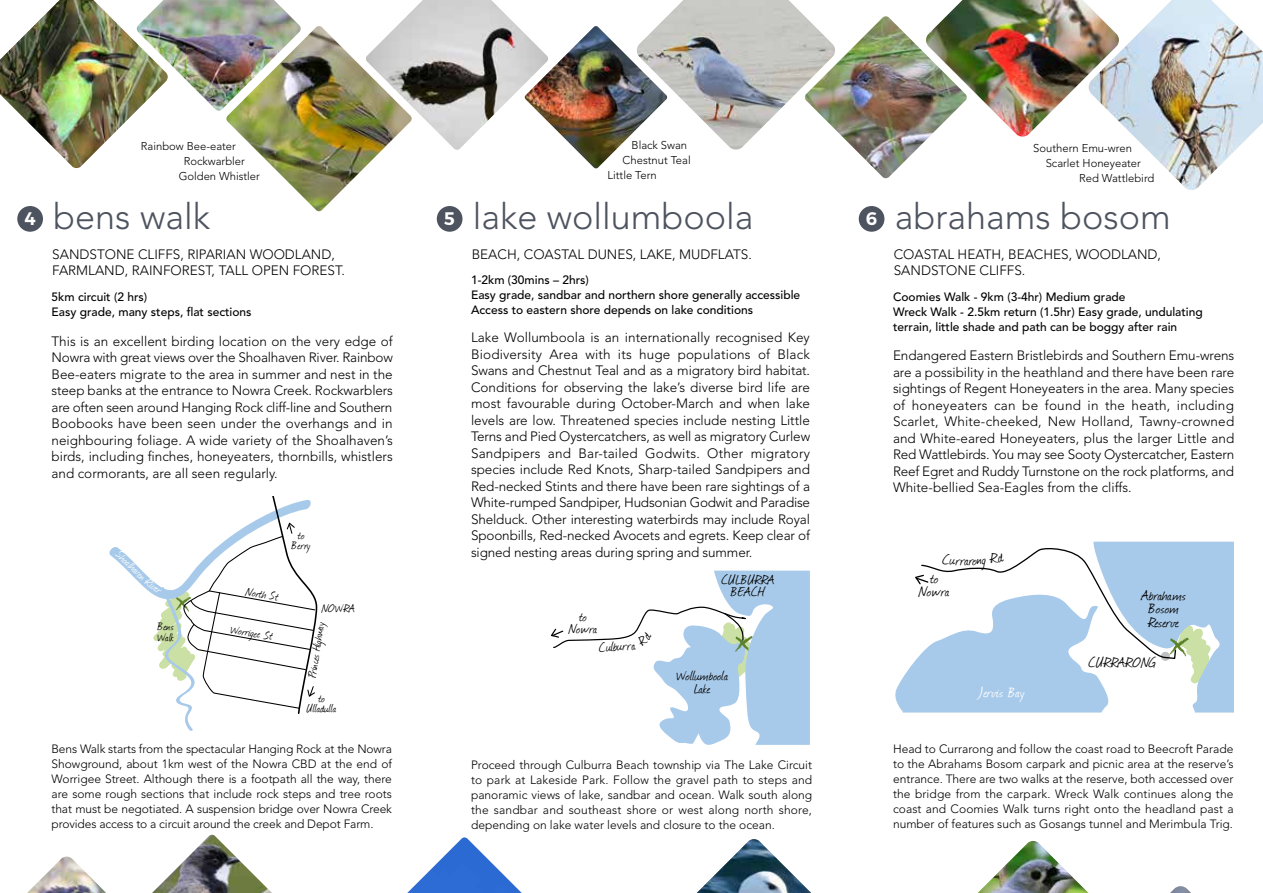
<style>
.page{position:relative;width:1263px;height:893px;background:#fff}
.page>*{position:absolute;margin:0;border:0;box-sizing:border-box;transform-origin:0 0}
.t1{font:300 36px "Avenir LT Std";color:#4d535f}
.t2{font:17.1px/13.2px "Journal";letter-spacing:.025em;color:#000;text-align:center}
.t3{font:17.1px "Journal";letter-spacing:.025em;color:#fff}
.t4{font:15.9px/12.3px "Journal";letter-spacing:.025em;color:#000;text-align:center}
.t5{font:13.65px/10.5px "Journal";letter-spacing:.015em;color:#000;text-align:center}
.t6{font:13.65px "Journal";color:#fff}
.t7{font:300 13.5px/16.5px "Avenir LT Std";color:#000;text-align:justify}
.t8{font:300 12px/15px "Avenir LT Std";color:#000;text-align:justify}
.t9{font:500 12px/15px "Avenir LT Std";color:#000}
.t10{font:300 11.25px "Avenir LT Std";color:#000}
.s1{font-family:"Montserrat";font-weight:600;font-size:18.15px;color:#fff}
</style>
<div class="page">
<svg style="left:27px;top:834px;width:186px;height:59px"></svg>
<img style="left:152px;top:835px;width:120px;height:58px">
<svg style="left:17px;top:206px;width:26px;height:26px"></svg>
<svg style="left:436px;top:206px;width:27px;height:26px"></svg>
<svg style="left:858px;top:206px;width:27px;height:26px"></svg>
<img style="left:697px;top:839px;width:114px;height:54px">
<img style="left:407px;top:837px;width:115px;height:56px">
<svg style="left:1033px;top:840px;width:158px;height:53px"></svg>
<img style="left:978px;top:841px;width:110px;height:52px">
<svg style="left:109px;top:496px;width:209px;height:235px"></svg>
<svg style="left:551px;top:571px;width:259px;height:174px"></svg>
<img style="left:0;top:0;width:1263px;height:229px">
<svg style="left:895px;top:542px;width:339px;height:170px"></svg>
<p class="t10" style="left:141px;top:139px;width:97px">Rainbow Bee-eater</p>
<p class="t10" style="left:184px;top:154px;width:63px">Rockwarbler</p>
<p class="t10" style="left:179px;top:169px;width:83px">Golden Whistler</p>
<p class="t10" style="left:632px;top:139px;width:57px">Black Swan</p>
<p class="t10" style="left:623px;top:154px;width:70px">Chestnut Teal</p>
<p class="t10" style="left:608px;top:168px;width:51px">Little Tern</p>
<p class="t10" style="left:1033px;top:141px;width:100px">Southern Emu-wren</p>
<p class="t10" style="left:1046px;top:156px;width:97px">Scarlet Honeyeater</p>
<p class="t10" style="left:1079px;top:171px;width:77px">Red Wattlebird</p>
<h1 class="t1" style="left:25px;top:195px;width:187px"><span class="s1">4</span> bens walk</h1>
<h1 class="t1" style="left:444px;top:195px;width:311px"><span class="s1">5</span> lake wollumboola</h1>
<h1 class="t1" style="left:866px;top:195px;width:307px"><span class="s1">6</span> abrahams bosom</h1>
<p class="t2" style="left:900px;top:206px;width:32px">to<br>Nowra</p>
<p class="t5" style="left:277px;top:286px;width:58px;rotate:-81deg">Princes Highway</p>
<p class="t7" style="left:52px;top:246px;width:294px">SANDSTONE CLIFFS, RIPARIAN WOODLAND,<br>FARMLAND, RAINFOREST, TALL OPEN FOREST.</p>
<p class="t7" style="left:472px;top:246px;width:282px">BEACH, COASTAL DUNES, LAKE, MUDFLATS.</p>
<p class="t7" style="left:894px;top:246px;width:269px">COASTAL HEATH, BEACHES, WOODLAND,<br>SANDSTONE CLIFFS.</p>
<p class="t2" style="left:1060px;top:245px;width:5px">a</p>
<p class="t4" style="left:532px;top:253px;width:9px">to</p>
<p class="t2" style="left:891px;top:324px;width:72px;rotate:-78deg">Princes Highway</p>
<p class="t9" style="left:471px;top:273px;width:331px">1-2km (30mins – 2hrs)<br>Easy grade, sandbar and northern shore generally accessible<br>Access to eastern shore depends on lake conditions</p>
<p class="t9" style="left:52px;top:289px;width:202px">5km circuit (2 hrs)<br>Easy grade, many steps, flat sections</p>
<p class="t9" style="left:893px;top:289px;width:311px">Coomies Walk - 9km (3-4hr) Medium grade<br>Wreck Walk - 2.5km return (1.5hr) Easy grade, undulating terrain, little shade and path can be boggy after rain</p>
<p class="t2" style="left:1110px;top:309px;width:70px">CURRARONG</p>
<p class="t2" style="left:935px;top:324px;width:10px">to</p>
<p class="t7" style="left:471px;top:329px;width:341px">Lake Wollumboola is an internationally recognised Key Biodiversity Area with its huge populations of Black Swans and Chestnut Teal and as a migratory bird habitat.<br>Conditions for observing the lake’s diverse bird life are most favourable during October-March and when lake levels are low. Threatened species include nesting Little Terns and Pied Oystercatchers, as well as migratory Curlew Sandpipers and Bar-tailed Godwits. Other migratory species include Red Knots, Sharp-tailed Sandpipers and Red-necked Stints and there have been rare sightings of a White-rumped Sandpiper, Hudsonian Godwit and Paradise Shelduck. Other interesting waterbirds may include Royal Spoonbills, Red-necked Avocets and egrets. Keep clear of signed nesting areas during spring and summer.</p>
<p class="t7" style="left:52px;top:333px;width:343px">This is an excellent birding location on the very edge of Nowra with great views over the Shoalhaven River. Rainbow Bee-eaters migrate to the area in summer and nest in the steep banks at the entrance to Nowra Creek. Rockwarblers are often seen around Hanging Rock cliff-line and Southern Boobooks have been seen under the overhangs and in neighbouring foliage. A wide variety of the Shoalhaven’s birds, including finches, honeyeaters, thornbills, whistlers and cormorants, are all seen regularly.</p>
<p class="t7" style="left:893px;top:347px;width:343px">Endangered Eastern Bristlebirds and Southern Emu-wrens are a possibility in the heathland and there have been rare sightings of Regent Honeyeaters in the area. Many species of honeyeaters can be found in the heath, including Scarlet, White-cheeked, New Holland, Tawny-crowned and White-eared Honeyeaters, plus the larger Little and Red Wattlebirds. You may see Sooty Oystercatcher, Eastern Reef Egret and Ruddy Turnstone on the rock platforms, and White-bellied Sea-Eagles from the cliffs.</p>
<p class="t5" style="left:292px;top:529px;width:20px">to<br>Berry</p>
<p class="t6" style="left:125px;top:546px;width:24px;rotate:44deg">Shoalh</p>
<p class="t2" style="left:960px;top:553px;width:6px">r</p>
<p class="t5" style="left:157px;top:621px;width:18px;text-align:left">Bens<br>Walk</p>
<p class="t5" style="left:247px;top:586px;width:34px;rotate:9deg">North St</p>
<p class="t5" style="left:231px;top:624px;width:44px;rotate:9deg">Worrigee St</p>
<p class="t5" style="left:321px;top:602px;width:34px">NOWRA</p>
<p class="t5" style="left:306px;top:677px;width:58px;rotate:-81deg">Princes Highway</p>
<p class="t5" style="left:307px;top:692px;width:31px">to<br>Ulladulla</p>
<p class="t8" style="left:52px;top:742px;width:342px">Bens Walk starts from the spectacular Hanging Rock at the Nowra Showground, about 1km west of the Nowra CBD at the end of Worrigee Street. Although there is a footpath all the way, there are some rough sections that include rock steps and tree roots that must be negotiated. A suspension bridge over Nowra Creek provides access to a circuit around the creek and Depot Farm.</p>
<p class="t4" style="left:568px;top:610px;width:30px">to<br>Nowra</p>
<p class="t4" style="left:721px;top:573px;width:54px">CULBURRA<br>BEACH</p>
<p class="t4" style="left:677px;top:668px;width:53px;line-height:13.5px">Wollumboola<br>Lake</p>
<p class="t8" style="left:471px;top:757px;width:343px">Proceed through Culburra Beach township via The Lake Circuit to park at Lakeside Park. Follow the gravel path to steps and panoramic views of lake, sandbar and ocean. Walk south along the sandbar and southeast shore or west along north shore, depending on lake water levels and closure to the ocean.</p>
<p class="t2" style="left:918px;top:572px;width:32px">to<br>Nowra</p>
<p class="t3" style="left:979px;top:680px;width:47px">Jervis Bay</p>
<p class="t2" style="left:1141px;top:589px;width:46px">Abrahams<br>Bosom<br>Reserve</p>
<p class="t2" style="left:1088px;top:655px;width:70px">CURRARONG</p>
<p class="t8" style="left:893px;top:742px;width:342px">Head to Currarong and follow the coast road to Beecroft Parade to the Abrahams Bosom carpark and picnic area at the reserve’s entrance. There are two walks at the reserve, both accessed over the bridge from the carpark. Wreck Walk continues along the coast and Coomies Walk turns right onto the headland past a number of features such as Gosangs tunnel and Merimbula Trig.</p>
</div>
